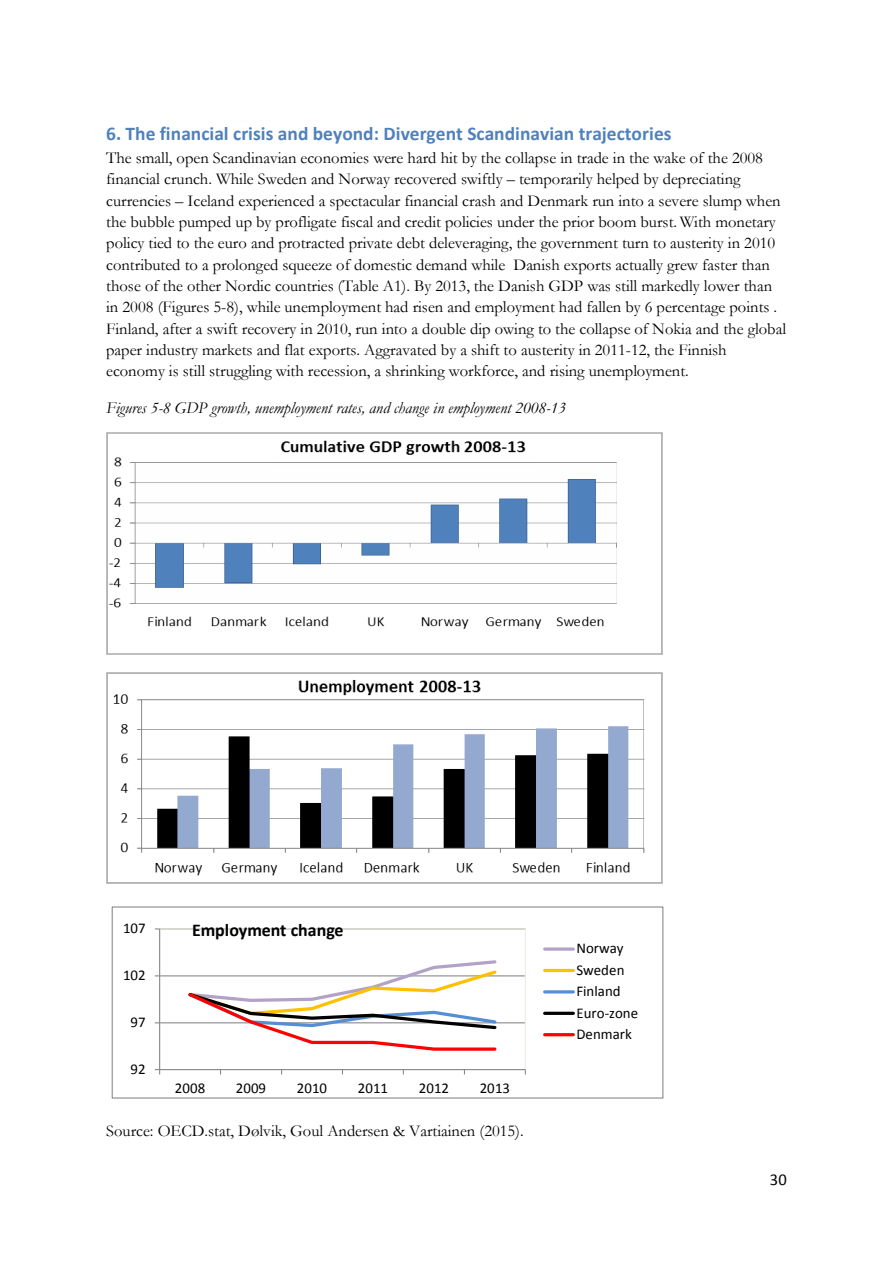
<style>
.page{position:relative;width:893px;height:1263px;background:#fff}
.page>*{position:absolute;margin:0;border:0;box-sizing:border-box;transform-origin:0 0}
.t1{font:700 19.5px "Calibri";color:#4f81bd}
.InlineShape{font:700 18px "Calibri";letter-spacing:-.005em;color:#000}
.t2{font:16.5px/21.3px "Garamond";color:#000}
.t3{font:italic 16.5px "Garamond";color:#000}
.t4{font:16.5px "Calibri";color:#000}
.InlineShape-2{font:15px/21.5px "Calibri";color:#000}
</style>
<div class="page">
<img style="left:106px;top:432px;width:556px;height:222px">
<img style="left:106px;top:672px;width:556px;height:211px">
<hr style="left:160px;top:1022px;width:365px;height:1px;background:#868686">
<hr style="left:160px;top:975px;width:365px;height:1px;background:#868686">
<div style="left:159px;top:928px;width:367px;height:142px;border:1px solid #eeece1"></div>
<hr style="left:159px;top:929px;width:1px;height:141px;background:#868686">
<hr style="left:160px;top:1069px;width:365px;height:1px;background:#868686">
<svg style="left:155px;top:1069px;width:5px;height:5px"></svg>
<svg style="left:186px;top:960px;width:313px;height:91px"></svg>
<svg style="left:545px;top:947px;width:28px;height:4px"></svg>
<hr style="left:545px;top:969px;width:28px;height:3px;background:#ffc000">
<hr style="left:545px;top:990px;width:28px;height:3px;background:#558ed5">
<hr style="left:545px;top:1012px;width:28px;height:3px;background:#000">
<hr style="left:545px;top:1033px;width:28px;height:3px;background:#f00">
<div style="left:112px;top:906px;width:551px;height:192px;border:1px solid #868686"></div>
<h2 class="t1" style="left:106px;top:121px;width:567px">6. The financial crisis and beyond: Divergent Scandinavian trajectories</h2>
<p class="t2" style="left:106px;top:147px;width:682px">The small, open Scandinavian economies were hard hit by the collapse in trade in the wake of the 2008 financial crunch. While Sweden and Norway recovered swiftly – temporarily helped by depreciating currencies – Iceland experienced a spectacular financial crash and Denmark run into a severe slump when the bubble pumped up by profligate fiscal and credit policies under the prior boom burst. With monetary policy tied to the euro and protracted private debt deleveraging, the government turn to austerity in 2010 contributed to a prolonged squeeze of domestic demand while Danish exports actually grew faster than those of the other Nordic countries (Table A1). By 2013, the Danish GDP was still markedly lower than in 2008 (Figures 5-8), while unemployment had risen and employment had fallen by 6 percentage points .<br>Finland, after a swift recovery in 2010, run into a double dip owing to the collapse of Nokia and the global paper industry markets and flat exports. Aggravated by a shift to austerity in 2011-12, the Finnish economy is still struggling with recession, a shrinking workforce, and rising unemployment.</p>
<p class="t3" style="left:106px;top:398px;width:461px">Figures 5-8 GDP growth, unemployment rates, and change in employment 2008-13</p>
<p class="InlineShape-2" style="left:123px;top:917px;width:24px">107</p>
<p class="InlineShape-2" style="left:123px;top:964px;width:24px">102</p>
<p class="InlineShape-2" style="left:131px;top:1011px;width:17px">97</p>
<p class="InlineShape-2" style="left:131px;top:1058px;width:17px">92</p>
<p class="InlineShape" style="left:192px;top:919px;width:153px">Employment change</p>
<p class="InlineShape-2" style="left:175px;top:1078px;width:32px">2008</p>
<p class="InlineShape-2" style="left:236px;top:1078px;width:32px">2009</p>
<p class="InlineShape-2" style="left:297px;top:1078px;width:32px">2010</p>
<p class="InlineShape-2" style="left:358px;top:1078px;width:32px">2011</p>
<p class="InlineShape-2" style="left:419px;top:1078px;width:32px">2012</p>
<p class="InlineShape-2" style="left:480px;top:1078px;width:32px">2013</p>
<p class="t2" style="left:106px;top:1120px;width:419px">Source: OECD.stat, Dølvik, Goul Andersen &amp; Vartiainen (2015).</p>
<p class="InlineShape-2" style="left:576px;top:938px;width:63px">Norway<br>Sweden<br>Finland<br>Euro-zone<br>Denmark</p>
<p class="t4" style="left:770px;top:1169px;width:18px">30</p>
</div>
